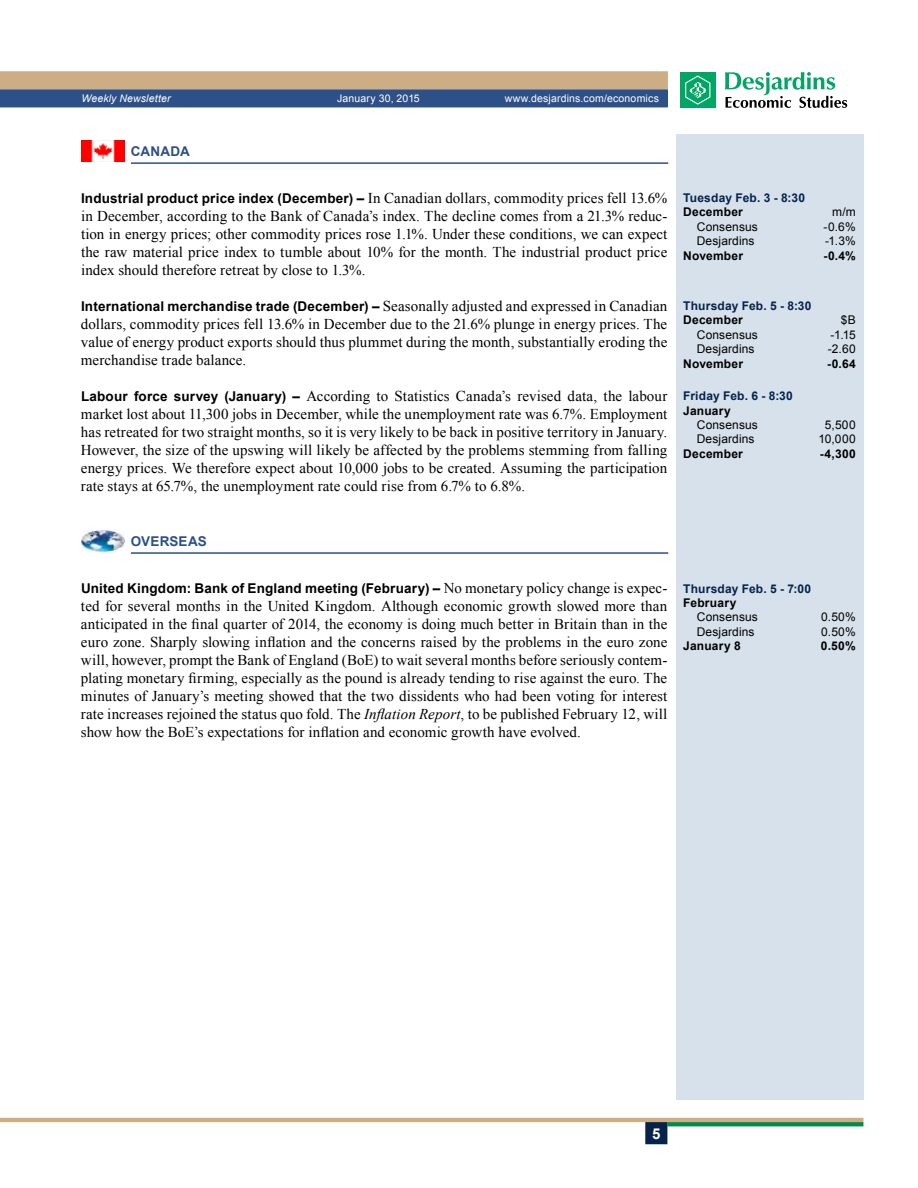
<style>
.page{position:relative;width:918px;height:1188px;background:#fff}
.page>*{position:absolute;margin:0;border:0;box-sizing:border-box;transform-origin:0 0}
.t1{font:15px/18px "Times New Roman";letter-spacing:.005em;color:#000;text-align:justify}
.t2{font:700 15px "Arial";color:#fff}
.t3{font:700 13.5px "Arial";letter-spacing:.015em;color:#000}
.t4{font:700 13.5px "Arial";letter-spacing:.015em;color:#2d5088}
.t5{font:12px "Arial";letter-spacing:.01em;color:#000}
.t6{font:700 12px "Arial";letter-spacing:.02em;color:#000}
.t7{font:700 12px "Arial";letter-spacing:.015em;color:#05234b}
.t8{font:10.5px "Arial";letter-spacing:.015em;color:#fff}
.t9{font:italic 10.5px "Arial";letter-spacing:.01em;color:#fff}
.s1{font-family:"Arial";font-weight:700;font-size:13.5px}
.s2{font-family:"Times New Roman";font-weight:400;font-size:15px}
.s3{font-style:italic}
</style>
<div class="page">
<hr style="left:0;top:1118px;width:863px;height:4px;background:#cdae84">
<svg style="left:667px;top:1122px;width:196px;height:4px"></svg>
<div style="left:645px;top:1122px;width:22px;height:22px;background:#05234b;border:2px solid #05234b"></div>
<svg style="left:0;top:71px;width:668px;height:36px;background:#7f8087"></svg>
<div style="left:680px;top:72px;width:36px;height:36px;background:#00a664"></div>
<svg style="left:685px;top:75px;width:25px;height:30px"></svg>
<svg style="left:725px;top:72px;width:122px;height:36px"></svg>
<hr style="left:131px;top:162px;width:537px;height:2px;background:#2d5088">
<img style="left:81px;top:140px;width:43px;height:22px">
<hr style="left:131px;top:552px;width:537px;height:2px;background:#2d5088">
<img style="left:81px;top:530px;width:43px;height:22px">
<div style="left:676px;top:134px;width:187px;height:966px;background:#d7e1eb"></div>
<p class="t9" style="left:81px;top:92px;width:91px">Weekly Newsletter</p>
<p class="t8" style="left:337px;top:92px;width:84px">January 30, 2015</p>
<p class="t8" style="left:505px;top:92px;width:156px">www.desjardins.com/economics</p>
<p class="t4" style="left:131px;top:142px;width:41px">Canada</p>
<p class="t1" style="left:81px;top:189px;width:588px"><span class="s1">Industrial product price index (December) –</span> In Canadian dollars, commodity prices fell 13.6% in December, according to the Bank of Canada’s index. The decline comes from a 21.3% reduc&shy;tion in energy prices; other commodity prices rose 1.1%. Under these conditions, we can expect the raw material price index to tumble about 10% for the month. The industrial product price index should therefore retreat by close to 1.3%.</p>
<p class="t3" style="left:81px;top:298px;width:588px">International merchandise trade (December) – <span class="s2">Seasonally adjusted and expressed in Canadian</span></p>
<p class="t1" style="left:81px;top:315px;width:588px">dollars, commodity prices fell 13.6% in December due to the 21.6% plunge in energy prices. The value of energy product exports should thus plummet during the month, substantially eroding the merchandise trade balance.</p>
<p class="t1" style="left:81px;top:387px;width:588px"><span class="s1">Labour force survey (January) –</span> According to Statistics Canada’s revised data, the labour market lost about 11,300 jobs in December, while the unemployment rate was 6.7%. Employment has retreated for two straight months, so it is very likely to be back in positive territory in January.<br>However, the size of the upswing will likely be affected by the problems stemming from falling energy prices. We therefore expect about 10,000 jobs to be created. Assuming the participation rate stays at 65.7%, the unemployment rate could rise from 6.7% to 6.8%.</p>
<p class="t7" style="left:683px;top:190px;width:123px">Tuesday Feb. 3 - 8:30</p>
<p class="t6" style="left:683px;top:204px;width:61px">December</p>
<p class="t5" style="left:832px;top:204px;width:25px">m/m</p>
<p class="t5" style="left:697px;top:219px;width:63px">Consensus</p>
<p class="t5" style="left:823px;top:219px;width:34px">-0.6%</p>
<p class="t5" style="left:697px;top:233px;width:59px">Desjardins</p>
<p class="t5" style="left:825px;top:233px;width:32px">-1.3%</p>
<p class="t6" style="left:683px;top:248px;width:103px">November -</p>
<p class="t6" style="left:828px;top:248px;width:29px">0.4%</p>
<p class="t7" style="left:683px;top:298px;width:130px">Thursday Feb. 5 - 8:30</p>
<p class="t6" style="left:683px;top:312px;width:61px">December</p>
<p class="t5" style="left:841px;top:312px;width:16px">$B</p>
<p class="t5" style="left:697px;top:327px;width:63px">Consensus</p>
<p class="t5" style="left:831px;top:327px;width:27px">-1.15</p>
<p class="t5" style="left:697px;top:341px;width:59px">Desjardins</p>
<p class="t5" style="left:828px;top:341px;width:30px">-2.60</p>
<p class="t6" style="left:683px;top:356px;width:105px">November -</p>
<p class="t6" style="left:832px;top:356px;width:25px">0.64</p>
<p class="t7" style="left:683px;top:388px;width:111px">Friday Feb. 6 - 8:30</p>
<p class="t6" style="left:683px;top:403px;width:49px">January</p>
<p class="t5" style="left:697px;top:417px;width:63px">Consensus</p>
<p class="t5" style="left:825px;top:417px;width:33px">5,500</p>
<p class="t5" style="left:697px;top:431px;width:59px">Desjardins</p>
<p class="t5" style="left:818px;top:431px;width:39px">10,000</p>
<p class="t6" style="left:683px;top:446px;width:102px">December -</p>
<p class="t6" style="left:825px;top:446px;width:33px">4,300</p>
<p class="t4" style="left:131px;top:532px;width:68px">Overseas</p>
<p class="t3" style="left:81px;top:580px;width:588px">United Kingdom: Bank of England meeting (February) – <span class="s2">No monetary policy change is expec-</span></p>
<p class="t1" style="left:81px;top:597px;width:588px">ted for several months in the United Kingdom. Although economic growth slowed more than anticipated in the final quarter of 2014, the economy is doing much better in Britain than in the euro zone. Sharply slowing inflation and the concerns raised by the problems in the euro zone will, however, prompt the Bank of England (BoE) to wait several months before seriously contem&shy;plating monetary firming, especially as the pound is already tending to rise against the euro. The minutes of January’s meeting showed that the two dissidents who had been voting for interest rate increases rejoined the status quo fold. The <span class="s3">Inflation Report</span>, to be published February 12, will show how the BoE’s expectations for inflation and economic growth have evolved.</p>
<p class="t7" style="left:683px;top:580px;width:130px">Thursday Feb. 5 - 7:00</p>
<p class="t6" style="left:683px;top:595px;width:55px">February</p>
<p class="t5" style="left:697px;top:609px;width:63px">Consensus</p>
<p class="t5" style="left:821px;top:609px;width:36px">0.50%</p>
<p class="t5" style="left:697px;top:624px;width:59px">Desjardins</p>
<p class="t5" style="left:821px;top:624px;width:36px">0.50%</p>
<p class="t6" style="left:683px;top:638px;width:59px">January 8</p>
<p class="t6" style="left:821px;top:638px;width:36px">0.50%</p>
<p class="t2" style="left:652px;top:1124px;width:10px">5</p>
</div>
